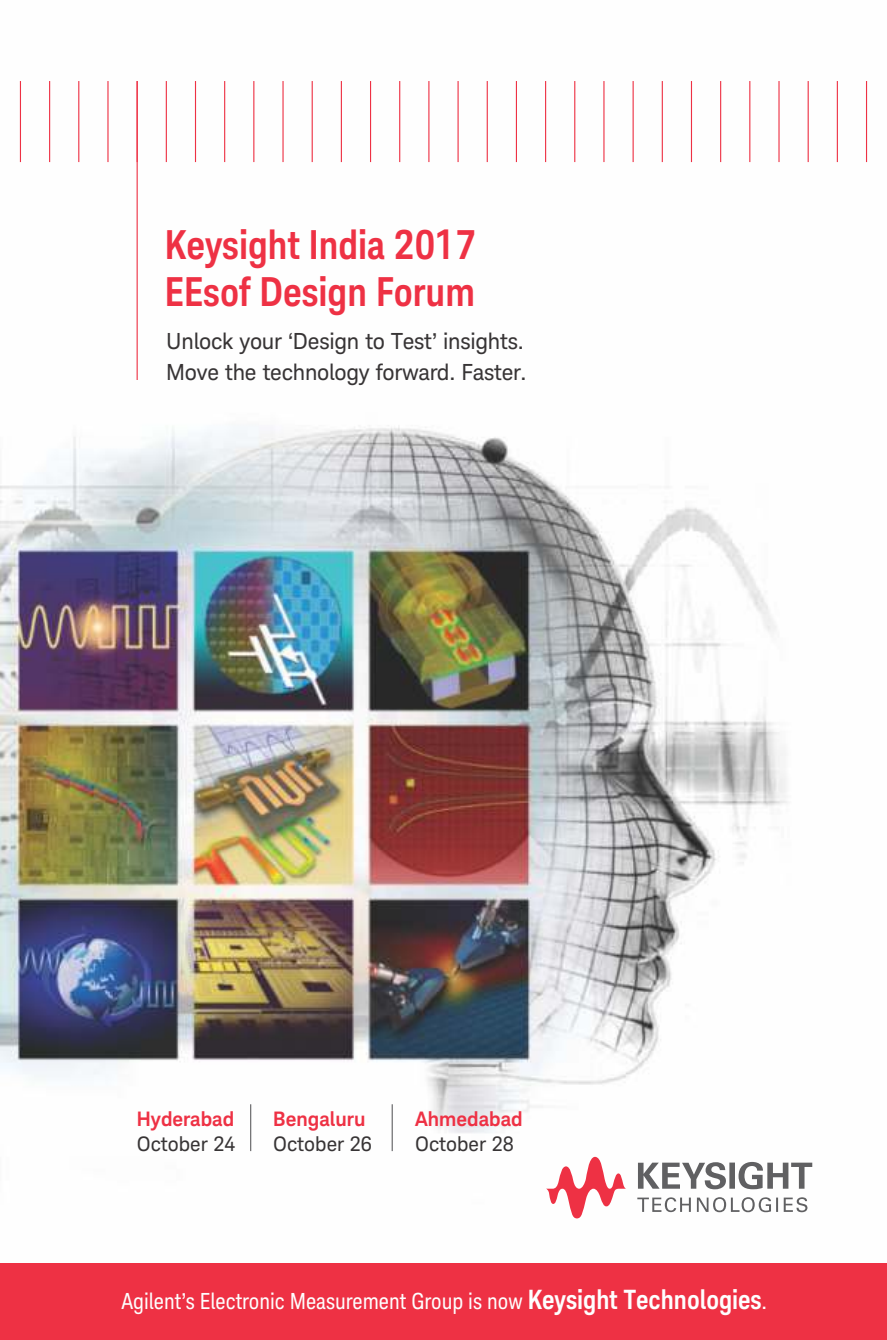
<style>
.page{position:relative;width:887px;height:1340px;background:#fff}
.page>*{position:absolute;margin:0;border:0;box-sizing:border-box;transform-origin:0 0}
.t1{font:700 40.5px/47.2px "Keysight Sans Condensed";color:#ee3144}
.t2{font:22.5px/31.3px "Keysight Sans";letter-spacing:-.01em;color:#373435}
.t3{font:22.5px "Keysight Sans Condensed";color:#fefefe}
.t4{font:700 20.25px "Keysight Sans";color:#ee3144}
.t5{font:20.25px "Keysight Sans";color:#373435}
.s1{font-weight:700;font-size:27px}
</style>
<div class="page">
<img style="left:0;top:81px;width:868px;height:1138px">
<svg style="left:637px;top:1197px;width:170px;height:15px"></svg>
<svg style="left:638px;top:1161px;width:174px;height:28px"></svg>
<svg style="left:546px;top:1156px;width:80px;height:62px"></svg>
<div style="left:0;top:1263px;width:887px;height:76px;background:#ee3144"></div>
<hr style="left:137px;top:81px;width:1px;height:299px;background:#ee3144">
<hr style="left:20px;top:81px;width:1px;height:81px;background:#ee3144">
<hr style="left:49px;top:81px;width:1px;height:81px;background:#ee3144">
<hr style="left:78px;top:81px;width:1px;height:81px;background:#ee3144">
<hr style="left:107px;top:81px;width:1px;height:81px;background:#ee3144">
<hr style="left:166px;top:81px;width:1px;height:81px;background:#ee3144">
<hr style="left:195px;top:81px;width:1px;height:81px;background:#ee3144">
<hr style="left:224px;top:81px;width:1px;height:81px;background:#ee3144">
<hr style="left:253px;top:81px;width:1px;height:81px;background:#ee3144">
<hr style="left:282px;top:81px;width:1px;height:81px;background:#ee3144">
<hr style="left:311px;top:81px;width:2px;height:81px;background:#ee3144">
<hr style="left:341px;top:81px;width:1px;height:81px;background:#ee3144">
<hr style="left:370px;top:81px;width:1px;height:81px;background:#ee3144">
<hr style="left:399px;top:81px;width:1px;height:81px;background:#ee3144">
<hr style="left:428px;top:81px;width:1px;height:81px;background:#ee3144">
<hr style="left:457px;top:81px;width:1px;height:81px;background:#ee3144">
<hr style="left:486px;top:81px;width:2px;height:81px;background:#ee3144">
<hr style="left:516px;top:81px;width:1px;height:81px;background:#ee3144">
<hr style="left:545px;top:81px;width:1px;height:81px;background:#ee3144">
<hr style="left:574px;top:81px;width:1px;height:81px;background:#ee3144">
<hr style="left:603px;top:81px;width:1px;height:81px;background:#ee3144">
<hr style="left:632px;top:81px;width:1px;height:81px;background:#ee3144">
<hr style="left:661px;top:81px;width:2px;height:81px;background:#ee3144">
<hr style="left:691px;top:81px;width:1px;height:81px;background:#ee3144">
<hr style="left:720px;top:81px;width:1px;height:81px;background:#ee3144">
<hr style="left:749px;top:81px;width:1px;height:81px;background:#ee3144">
<hr style="left:778px;top:81px;width:1px;height:81px;background:#ee3144">
<hr style="left:807px;top:81px;width:1px;height:81px;background:#ee3144">
<hr style="left:836px;top:81px;width:1px;height:81px;background:#ee3144">
<hr style="left:866px;top:81px;width:1px;height:81px;background:#ee3144">
<hr style="left:250px;top:1104px;width:1px;height:47px;background:#606062">
<hr style="left:391px;top:1104px;width:2px;height:47px;background:#606062">
<h1 class="t1" style="left:165px;top:225px;width:313px">Keysight India 2017<br>EEsof Design Forum</h1>
<p class="t2" style="left:166px;top:327px;width:362px">Unlock your ‘Design to Test’ insights.<br>Move the technology forward. Faster.</p>
<p class="t4" style="left:137px;top:1111px;width:99px">Hyderabad</p>
<p class="t5" style="left:137px;top:1136px;width:100px">October 24</p>
<p class="t4" style="left:273px;top:1111px;width:94px">Bengaluru</p>
<p class="t5" style="left:273px;top:1136px;width:100px">October 26</p>
<p class="t4" style="left:415px;top:1111px;width:109px">Ahmedabad</p>
<p class="t5" style="left:415px;top:1136px;width:100px">October 28</p>
<p class="t3" style="left:121px;top:1291px;width:647px">Agilent’s Electronic Measurement Group is now <span class="s1">Keysight Technologies</span>.</p>
</div>
